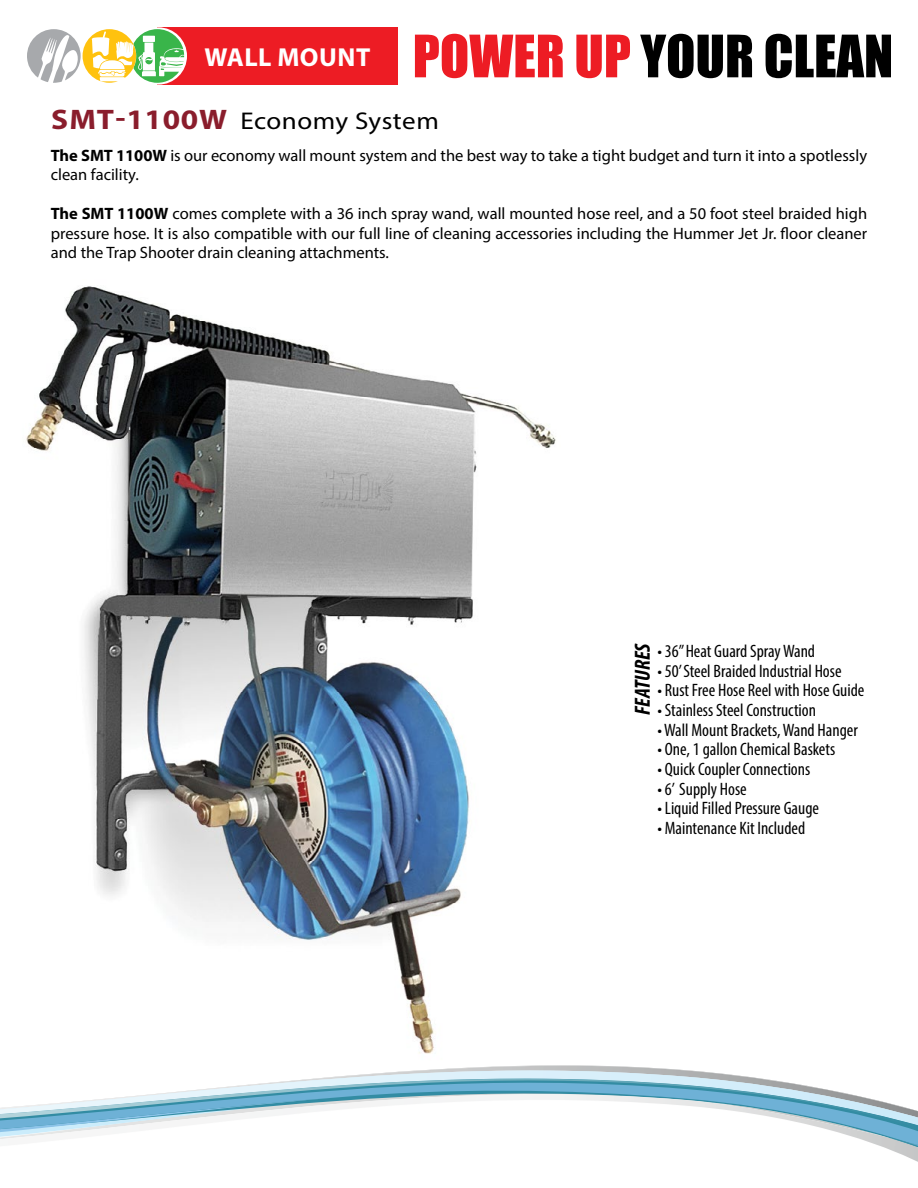
<style>
.page{position:relative;width:918px;height:1188px;background:#fff}
.page>*{position:absolute;margin:0;border:0;box-sizing:border-box;transform-origin:0 0}
.t1{font:700 26.1px "Myriad Pro";letter-spacing:.02em;color:#fff}
.t2{font:24.3px "Myriad Pro";letter-spacing:.015em;color:#000;scale:1.11 1}
.t3{font:italic 700 condensed 21.9px "Myriad Pro";color:#000}
.t4{font:condensed 18px "Myriad Pro";color:#000}
.t5{font:16.5px/19.5px "Myriad Pro";color:#000}
.s1{font-family:"Impact";font-weight:400;font-size:54px;color:#ed1c24}
.s2{font-family:"Impact";font-weight:400;font-size:54px;color:#000}
.s3{font-weight:700;font-size:28.35px;color:#8a1d2c}
.s4{font-weight:700}
</style>
<div class="page">
<img style="left:26px;top:286px;width:530px;height:703px">
<svg style="left:409px;top:1003px;width:25px;height:51px"></svg>
<img style="left:195px;top:1071px;width:634px;height:19px">
<img style="left:0;top:1090px;width:918px;height:72px">
<img style="left:885px;top:1137px;width:33px;height:10px">
<svg style="left:907px;top:1142px;width:11px;height:4px"></svg>
<div style="left:157px;top:27px;width:240px;height:58px;background:#ed1c24"></div>
<svg style="left:130px;top:27px;width:57px;height:58px"></svg>
<svg style="left:27px;top:29px;width:157px;height:54px"></svg>
<h1 class="t1" style="left:204px;top:40px;width:690px">WALL MOUNT <span class="s1">POWER UP</span> <span class="s2">YOUR CLEAN</span></h1>
<h2 class="t2" style="left:51px;top:106px;width:351px"><span class="s3">SMT-1100W</span> Economy System</h2>
<p class="t5" style="left:51px;top:145px;width:818px"><span class="s4">The SMT 1100W</span> is our economy wall mount system and the best way to take a tight budget and turn it into a spotlessly clean facility.</p>
<p class="t5" style="left:51px;top:204px;width:818px;text-align:justify"><span class="s4">The SMT 1100W</span> comes complete with a 36 inch spray wand, wall mounted hose reel, and a 50 foot steel braided high pressure hose. It is also compatible with our full line of cleaning accessories including the Hummer Jet Jr. floor cleaner and the Trap Shooter drain cleaning attachments.</p>
<h3 class="t3" style="left:629px;top:715px;width:73px;rotate:-90deg">FEATURES</h3>
<p class="t4" style="left:657px;top:640px;width:159px">• 36” Heat Guard Spray Wand</p>
<p class="t4" style="left:657px;top:660px;width:186px">• 50’ Steel Braided Industrial Hose</p>
<p class="t4" style="left:657px;top:680px;width:209px">• Rust Free Hose Reel with Hose Guide</p>
<p class="t4" style="left:657px;top:699px;width:160px">• Stainless Steel Construction</p>
<p class="t4" style="left:657px;top:719px;width:202px">• Wall Mount Brackets, Wand Hanger</p>
<p class="t4" style="left:657px;top:739px;width:179px">• One, 1 gallon Chemical Baskets</p>
<p class="t4" style="left:657px;top:758px;width:155px">• Quick Coupler Connections</p>
<p class="t4" style="left:657px;top:778px;width:91px">• 6’ Supply Hose</p>
<p class="t4" style="left:657px;top:798px;width:163px">• Liquid Filled Pressure Gauge</p>
<p class="t4" style="left:657px;top:817px;width:149px">• Maintenance Kit Included</p>
</div>
